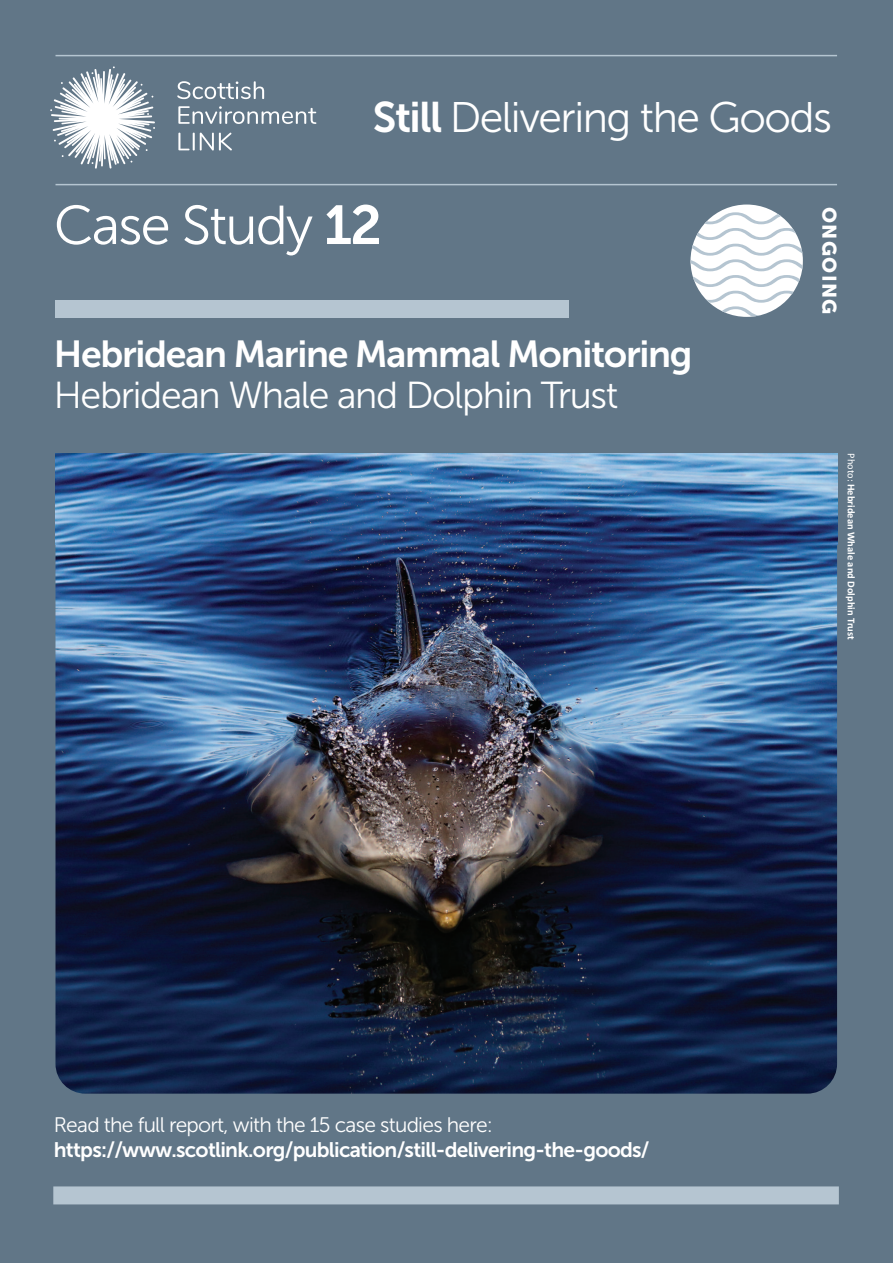
<style>
.page{position:relative;width:893px;height:1263px;background:#617687}
.page>*{position:absolute;margin:0;border:0;box-sizing:border-box;transform-origin:0 0}
.t1{font:54.6px "Museo Sans 300";letter-spacing:-.035em;color:#fff}
.t2{font:42.6px "Museo Sans 300";letter-spacing:-.035em;color:#fff}
.t3{font:37.5px "Museo Sans 700";letter-spacing:-.035em;color:#fff}
.t4{font:37.5px "Museo Sans 300";letter-spacing:-.035em;color:#fff}
.t5{font:21px "Museo Sans 700";letter-spacing:-.035em;color:#fff}
.t6{font:21px "Museo Sans 300";letter-spacing:-.035em;color:#fff}
.t7{font:19.65px "Museo Sans 900";letter-spacing:.07em;color:#fff}
.t8{font:700 10.5px "Calibri";color:#fff}
.s1{font-family:"Museo Sans 700"}
.s2{font-weight:400}
</style>
<div class="page">
<img style="left:55px;top:475px;width:782px;height:619px;border-radius:30px">
<img style="left:55px;top:453px;width:782px;height:92px">
<div style="left:55px;top:300px;width:514px;height:17px;background:#b5c5d1"></div>
<div style="left:53px;top:1186px;width:786px;height:18px;background:#b5c5d1"></div>
<div style="left:690px;top:205px;width:113px;height:112px;background:#fff;border-radius:50%"></div>
<svg style="left:690px;top:212px;width:113px;height:105px"></svg>
<hr style="left:56px;top:55px;width:781px;height:1px;background:#b5c5d1">
<hr style="left:56px;top:184px;width:781px;height:1px;background:#b5c5d1">
<svg style="left:177px;top:81px;width:87px;height:18px"></svg>
<svg style="left:178px;top:106px;width:138px;height:18px"></svg>
<svg style="left:178px;top:133px;width:54px;height:17px"></svg>
<svg style="left:50px;top:66px;width:105px;height:103px"></svg>
<h2 class="t2" style="left:373px;top:92px;width:461px"><span class="s1">Still</span> Delivering the Goods</h2>
<h1 class="t1" style="left:54px;top:193px;width:330px">Case Study <span class="s1">12</span></h1>
<h3 class="t3" style="left:54px;top:332px;width:640px">Hebridean Marine Mammal Monitoring</h3>
<h3 class="t4" style="left:54px;top:373px;width:566px">Hebridean Whale and Dolphin Trust</h3>
<p class="t7" style="left:841px;top:207px;width:109px;rotate:90deg">ONGOING</p>
<p class="t8" style="left:858px;top:453px;width:188px;rotate:90deg"><span class="s2">Photo:</span> Hebridean Whale and Dolphin Trust</p>
<p class="t6" style="left:54px;top:1113px;width:441px">Read the full report, with the 15 case studies here:</p>
<p class="t5" style="left:54px;top:1138px;width:597px">https://www.scotlink.org/publication/still-delivering-the-goods/</p>
</div>
